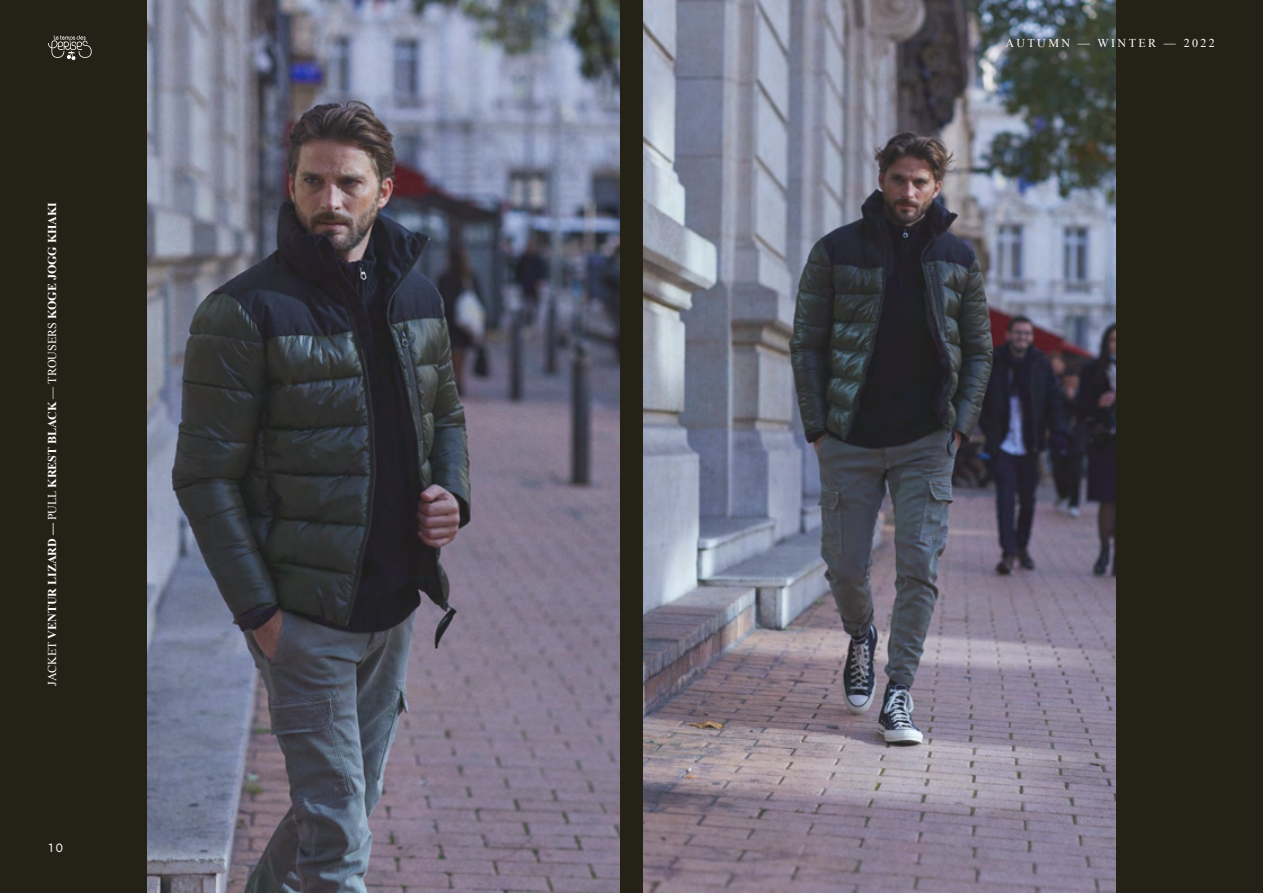
<style>
.page{position:relative;width:1263px;height:893px;background:#242216}
.page>*{position:absolute;margin:0;border:0;box-sizing:border-box;transform-origin:0 0}
.t1{font:700 12px "Times New Roman";color:#fff}
.t2{font:12px "Times New Roman";letter-spacing:.2em;color:#fff}
.t3{font:12px "Jost";color:#fff}
.s1{font-weight:400}
</style>
<div class="page">
<img style="left:147px;top:0;width:472px;height:893px">
<img style="left:643px;top:0;width:473px;height:893px">
<svg style="left:48px;top:35px;width:44px;height:25px"></svg>
<p class="t1" style="left:44px;top:686px;width:485px;rotate:-90deg"><span class="s1">JACKET</span> VENTUR LIZARD — <span class="s1">PULL</span> KREST BLACK <span class="s1">— TROUSERS</span> KOGE JOGG KHAKI</p>
<p class="t3" style="left:48px;top:839px;width:16px">10</p>
<p class="t2" style="left:1005px;top:35px;width:211px">AUTUMN — WINTER — 2022</p>
</div>
